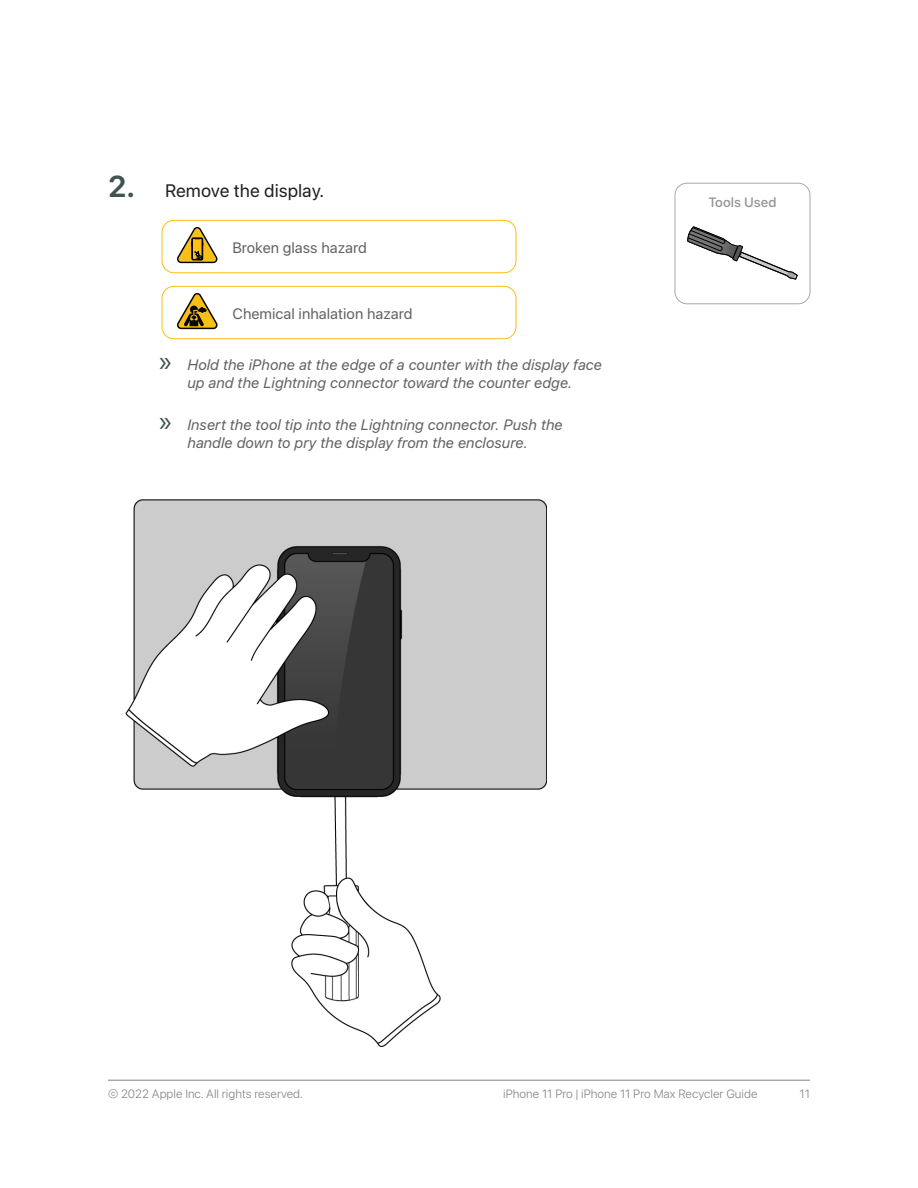
<style>
.page{position:relative;width:918px;height:1188px;background:#fff}
.page>*{position:absolute;margin:0;border:0;box-sizing:border-box;transform-origin:0 0}
.t1{font:18px "SF Hello";color:#231f20}
.t2{font:italic 15px/18px "SF Hello";color:#636366;text-align:center}
.Hazard{font:15px "SF Hello";color:#636366}
.Fraction__Heading{font:500 13.5px "SF Hello";color:#939598}
.t3{font:300 12px "SF Hello";color:#808285}
.s1{font-weight:600;font-size:30px;color:#415350}
.s2{font-family:"Myriad Pro";font-style:normal;font-size:30px;color:#415350}
</style>
<div class="page">
<hr style="left:108px;top:1080px;width:702px;height:1px;background:#808285">
<div style="left:162px;top:220px;width:354px;height:53px;border:1px solid #fbbf12;border-radius:12px"></div>
<div style="left:162px;top:286px;width:354px;height:53px;border:1px solid #fbbf12;border-radius:12px"></div>
<svg style="left:177px;top:227px;width:41px;height:36px"></svg>
<svg style="left:177px;top:293px;width:41px;height:36px"></svg>
<img style="left:125px;top:499px;width:422px;height:548px">
<div style="left:675px;top:183px;width:135px;height:121px;border:1px solid #a8a9ad;border-radius:12px"></div>
<svg style="left:688px;top:227px;width:110px;height:52px"></svg>
<p class="t1" style="left:108px;top:180px;width:218px"><span class="s1">2.</span> Remove the display.</p>
<p class="Hazard" style="left:232px;top:239px;width:136px">Broken glass hazard</p>
<p class="Hazard" style="left:232px;top:305px;width:182px">Chemical inhalation hazard</p>
<p class="t2" style="left:159px;top:355px;width:445px"><span class="s2">»</span> Hold the iPhone at the edge of a counter with the display face up and the Lightning connector toward the counter edge.</p>
<p class="t2" style="left:159px;top:415px;width:405px"><span class="s2">»</span> Insert the tool tip into the Lightning connector. Push the handle down to pry the display from the enclosure.</p>
<p class="Fraction__Heading" style="left:708px;top:194px;width:70px">Tools Used</p>
<p class="t3" style="left:108px;top:1087px;width:197px">© 2022 Apple Inc. All rights reserved.</p>
<p class="t3" style="left:503px;top:1087px;width:256px">iPhone 11 Pro | iPhone 11 Pro Max Recycler Guide</p>
<p class="t3" style="left:800px;top:1087px;width:12px">11</p>
</div>
